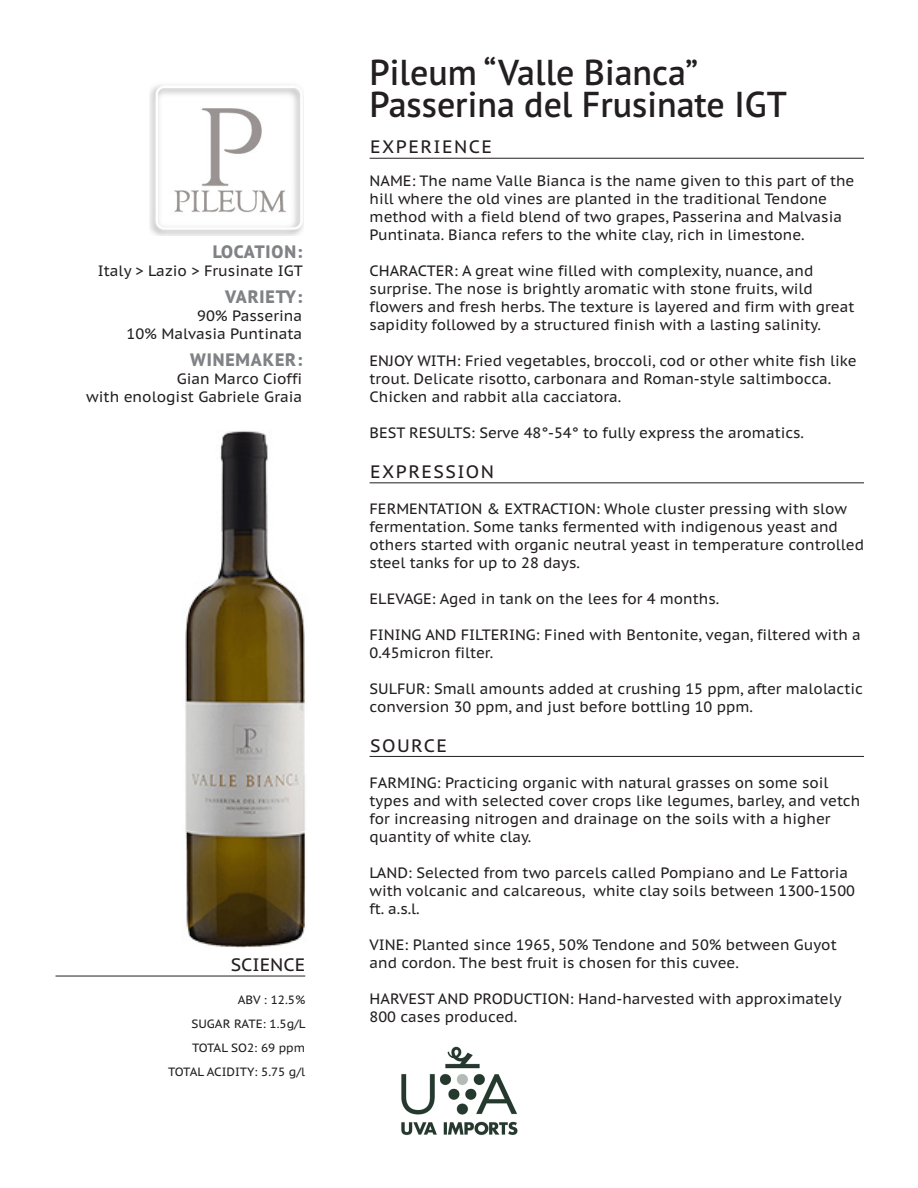
<style>
.page{position:relative;width:918px;height:1188px;background:#fff}
.page>*{position:absolute;margin:0;border:0;box-sizing:border-box;transform-origin:0 0}
.Wine_Name{font:600 36px "PT Sans Pro";color:#231f20}
.Section_Heder{font:18px "PT Sans Pro Caption";letter-spacing:.08em;color:#231f20}
.Location_Variety{font:800 18px "PT Sans Pro";letter-spacing:.05em;color:#808285}
.Category{font:800 18px "PT Sans Pro";letter-spacing:.05em;color:#808285}
.Section_Heder_Right{font:18px "PT Sans Pro Caption";color:#231f20}
.Category-2{font:15px/18px "PT Sans Pro Caption";color:#231f20}
.Science_Words{font:12px "PT Sans Pro Caption";color:#231f20}
</style>
<div class="page">
<hr style="left:370px;top:158px;width:494px;height:1px;background:#231f20">
<hr style="left:370px;top:482px;width:494px;height:1px;background:#231f20">
<hr style="left:370px;top:756px;width:494px;height:1px;background:#231f20">
<img style="left:185px;top:431px;width:121px;height:517px">
<hr style="left:56px;top:976px;width:249px;height:1px;background:#231f20">
<img style="left:401px;top:1046px;width:117px;height:90px">
<img style="left:150px;top:85px;width:154px;height:150px">
<p class="Location_Variety" style="left:213px;top:240px;width:91px">LOCATION:</p>
<p class="Category-2" style="left:98px;top:261px;width:206px">Italy &gt; Lazio &gt; Frusinate IGT</p>
<p class="Category" style="left:225px;top:285px;width:79px">VARIETY:</p>
<p class="Category-2" style="left:126px;top:306px;width:177px;text-align:right">90% Passerina<br>10% Malvasia Puntinata</p>
<p class="Location_Variety" style="left:190px;top:348px;width:114px">WINEMAKER:</p>
<p class="Category-2" style="left:177px;top:369px;width:127px">Gian Marco Cioffi</p>
<p class="Category-2" style="left:86px;top:387px;width:217px">with enologist Gabriele Graia</p>
<p class="Section_Heder_Right" style="left:231px;top:953px;width:76px">SCIENCE</p>
<p class="Science_Words" style="left:238px;top:992px;width:69px">ABV : 12.5%</p>
<p class="Science_Words" style="left:191px;top:1016px;width:116px">SUGAR RATE: 1.5g/L</p>
<p class="Science_Words" style="left:192px;top:1040px;width:115px">TOTAL SO2: 69 ppm</p>
<p class="Science_Words" style="left:168px;top:1064px;width:139px">TOTAL ACIDITY: 5.75 g/l</p>
<p class="Wine_Name" style="left:370px;top:49px;width:330px">Pileum “Valle Bianca”</p>
<p class="Wine_Name" style="left:370px;top:81px;width:419px">Passerina del Frusinate IGT</p>
<p class="Section_Heder" style="left:370px;top:135px;width:123px">EXPERIENCE</p>
<p class="Category-2" style="left:370px;top:172px;width:486px">NAME: The name Valle Bianca is the name given to this part of the hill where the old vines are planted in the traditional Tendone method with a field blend of two grapes, Passerina and Malvasia Puntinata. Bianca refers to the white clay, rich in limestone.</p>
<p class="Category-2" style="left:370px;top:262px;width:486px">CHARACTER: A great wine filled with complexity, nuance, and surprise. The nose is brightly aromatic with stone fruits, wild flowers and fresh herbs. The texture is layered and firm with great sapidity followed by a structured finish with a lasting salinity.</p>
<p class="Category-2" style="left:370px;top:352px;width:489px">ENJOY WITH: Fried vegetables, broccoli, cod or other white fish like trout. Delicate risotto, carbonara and Roman-style saltimbocca.<br>Chicken and rabbit alla cacciatora.</p>
<p class="Category-2" style="left:370px;top:424px;width:436px">BEST RESULTS: Serve 48°-54° to fully express the aromatics.</p>
<p class="Section_Heder" style="left:370px;top:460px;width:125px">EXPRESSION</p>
<p class="Category-2" style="left:370px;top:499px;width:496px">FERMENTATION &amp; EXTRACTION: Whole cluster pressing with slow fermentation. Some tanks fermented with indigenous yeast and others started with organic neutral yeast in temperature controlled steel tanks for up to 28 days.</p>
<p class="Category-2" style="left:370px;top:589px;width:351px">ELEVAGE: Aged in tank on the lees for 4 months.</p>
<p class="Category-2" style="left:370px;top:625px;width:493px">FINING AND FILTERING: Fined with Bentonite, vegan, filtered with a<br>0.45micron filter.</p>
<p class="Category-2" style="left:370px;top:679px;width:495px">SULFUR: Small amounts added at crushing 15 ppm, after malolactic conversion 30 ppm, and just before bottling 10 ppm.</p>
<p class="Section_Heder" style="left:370px;top:734px;width:78px">SOURCE</p>
<p class="Category-2" style="left:370px;top:773px;width:492px">FARMING: Practicing organic with natural grasses on some soil types and with selected cover crops like legumes, barley, and vetch for increasing nitrogen and drainage on the soils with a higher quantity of white clay.</p>
<p class="Category-2" style="left:370px;top:863px;width:487px">LAND: Selected from two parcels called Pompiano and Le Fattoria with volcanic and calcareous, white clay soils between 1300-1500 ft. a.s.l.</p>
<p class="Category-2" style="left:370px;top:935px;width:469px">VINE: Planted since 1965, 50% Tendone and 50% between Guyot and cordon. The best fruit is chosen for this cuvee.</p>
<p class="Category-2" style="left:370px;top:989px;width:474px">HARVEST AND PRODUCTION: Hand-harvested with approximately<br>800 cases produced.</p>
</div>
